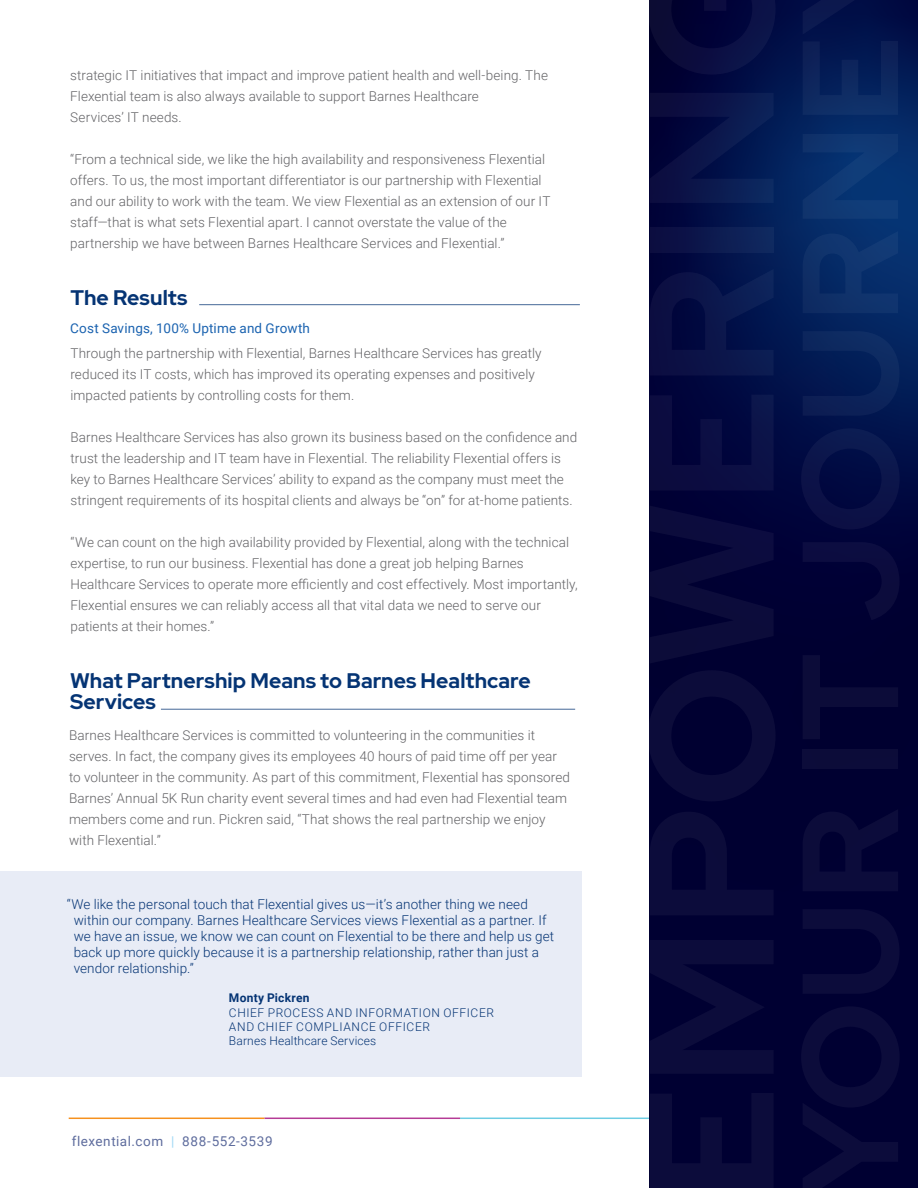
<style>
.page{position:relative;width:918px;height:1188px;background:#fff}
.page>*{position:absolute;margin:0;border:0;box-sizing:border-box;transform-origin:0 0}
.t1{font:700 21px/21px "Red Hat Display";letter-spacing:.005em;color:#053474}
.t2{font:300 13.5px/21px "Roboto";letter-spacing:.005em;color:#636366}
.t3{font:300 13.5px/16.2px "Roboto";letter-spacing:.005em;color:#053474}
.t4{font:13.5px "Roboto";letter-spacing:.01em;color:#1b63b0}
.t5{font:13.5px "Roboto";letter-spacing:.04em;color:#5e6c9d}
.t6{font:300 12px/14.4px "Roboto";letter-spacing:.05em;color:#053474}
.t7{font:300 12px "Roboto";letter-spacing:.015em;color:#053474}
.s1{font-weight:700}
.s2{color:#9ed8f5}
</style>
<div class="page">
<hr style="left:460px;top:1118px;width:196px;height:1px;background:#6dcde3">
<hr style="left:264px;top:1118px;width:196px;height:1px;background:#b53b96">
<hr style="left:69px;top:1118px;width:195px;height:1px;background:#f6911e">
<svg style="left:649px;top:0;width:269px;height:1188px;background:#00083d"></svg>
<hr style="left:161px;top:709px;width:414px;height:1px;background:#053474">
<div style="left:0;top:872px;width:581px;height:205px;background:#e8ecf6"></div>
<hr style="left:199px;top:304px;width:381px;height:1px;background:#053474">
<p class="t2" style="left:70px;top:64px;width:479px">strategic IT initiatives that impact and improve patient health and well-being. The<br>Flexential team is also always available to support Barnes Healthcare<br>Services’ IT needs.</p>
<p class="t2" style="left:70px;top:148px;width:482px">“From a technical side, we like the high availability and responsiveness Flexential offers. To us, the most important differentiator is our partnership with Flexential and our ability to work with the team. We view Flexential as an extension of our IT staff—that is what sets Flexential apart. I cannot overstate the value of the partnership we have between Barnes Healthcare Services and Flexential.”</p>
<p class="t1" style="left:70px;top:287px;width:118px">The Results</p>
<p class="t4" style="left:70px;top:319px;width:241px">Cost Savings, 100% Uptime and Growth</p>
<p class="t2" style="left:70px;top:342px;width:473px">Through the partnership with Flexential, Barnes Healthcare Services has greatly reduced its IT costs, which has improved its operating expenses and positively impacted patients by controlling costs for them.</p>
<p class="t2" style="left:70px;top:426px;width:508px">Barnes Healthcare Services has also grown its business based on the confidence and trust the leadership and IT team have in Flexential. The reliability Flexential offers is key to Barnes Healthcare Services’ ability to expand as the company must meet the stringent requirements of its hospital clients and always be “on” for at-home patients.</p>
<p class="t2" style="left:70px;top:531px;width:509px">“We can count on the high availability provided by Flexential, along with the technical expertise, to run our business. Flexential has done a great job helping Barnes Healthcare Services to operate more efficiently and cost effectively. Most importantly, Flexential ensures we can reliably access all that vital data we need to serve our patients at their homes.”</p>
<p class="t1" style="left:70px;top:670px;width:462px">What Partnership Means to Barnes Healthcare<br>Services</p>
<p class="t2" style="left:69px;top:724px;width:503px">Barnes Healthcare Services is committed to volunteering in the communities it serves. In fact, the company gives its employees 40 hours of paid time off per year to volunteer in the community. As part of this commitment, Flexential has sponsored Barnes’ Annual 5K Run charity event several times and had even had Flexential team members come and run. Pickren said, “That shows the real partnership we enjoy with Flexential.”</p>
<p class="t3" style="left:74px;top:895px;width:482px;text-indent:-7px">“We like the personal touch that Flexential gives us—it’s another thing we need within our company. Barnes Healthcare Services views Flexential as a partner. If we have an issue, we know we can count on Flexential to be there and help us get back up more quickly because it is a partnership relationship, rather than just a vendor relationship.”</p>
<p class="t6" style="left:229px;top:990px;width:267px"><span class="s1">Monty Pickren<br></span>CHIEF PROCESS AND INFORMATION OFFICER<br>AND CHIEF COMPLIANCE OFFICER</p>
<p class="t7" style="left:229px;top:1033px;width:149px">Barnes Healthcare Services</p>
<p class="t5" style="left:72px;top:1132px;width:202px">flexential.com <span class="s2">|</span> 888-552-3539</p>
</div>
